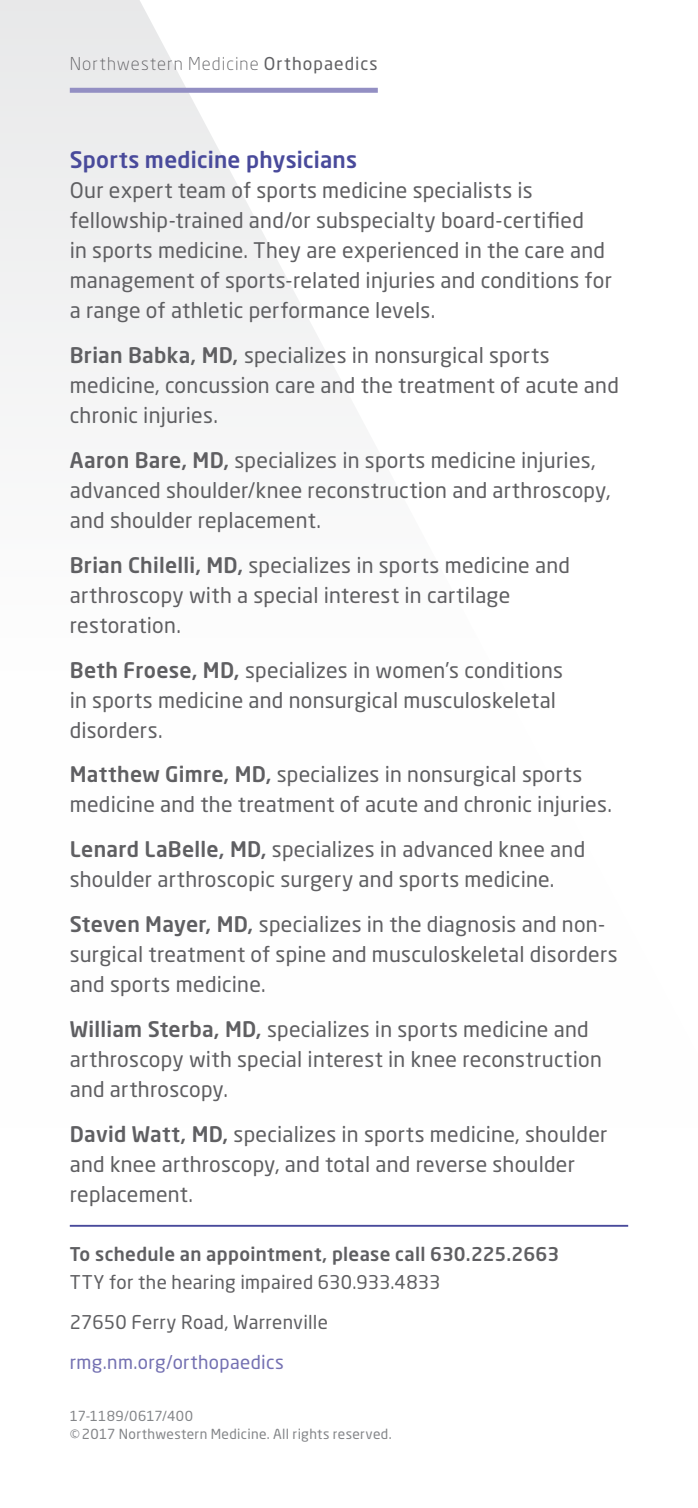
<style>
.page{position:relative;width:698px;height:1508px;background:#fff}
.page>*{position:absolute;margin:0;border:0;box-sizing:border-box;transform-origin:0 0}
.NM_-_Body_Subhead{font:500 22.5px "Neo Sans Pro";letter-spacing:.01em;color:#494a9b}
.NM_-_Body_Copy{font:21.25px/30px "Neo Sans Pro";letter-spacing:.01em;color:#5f5f62}
.NM_-_BIO_CARD_-_CTA{font:500 18.75px/28.8px "Neo Sans Pro";letter-spacing:.015em;color:#5f5f62}
.NM_-_BIO_CARD_-_Cont{font:18.75px "Neo Sans Pro";letter-spacing:.015em;color:#5f5f62}
.NM_-_BIO_CARD_-_Cont-2{font:18.75px "Neo Sans Pro";letter-spacing:.02em;color:#7471b2}
.NM_-_Service_Line{font:300 17.5px "Neo Sans Pro";letter-spacing:.06em;color:#5f5f62}
.NM_-_Signature_Copyr{font:13.75px "Neo Sans Pro";letter-spacing:.025em;color:#848689}
.s1{font-weight:400}
.s2{font-weight:500}
</style>
<div class="page">
<svg style="left:0;top:0;width:378px;height:394px;fill:#f2f3f3"></svg>
<hr style="left:70px;top:1224px;width:558px;height:2px;background:#494a9b">
<div style="left:70px;top:88px;width:308px;height:5px;background:#938fc3"></div>
<p class="NM_-_Service_Line" style="left:70px;top:53px;width:309px">Northwestern Medicine <span class="s1">Orthopaedics</span></p>
<p class="NM_-_Body_Subhead" style="left:70px;top:145px;width:289px">Sports medicine physicians</p>
<p class="NM_-_Body_Copy" style="left:70px;top:175px;width:543px">Our expert team of sports medicine specialists is fellowship-trained and/or subspecialty board-certified<br>in sports medicine. They are experienced in the care and management of sports-related injuries and conditions for a range of athletic performance levels.</p>
<p class="NM_-_Body_Copy" style="left:70px;top:340px;width:550px"><span class="s2">Brian Babka, MD,</span> specializes in nonsurgical sports medicine, concussion care and the treatment of acute and chronic injuries.</p>
<p class="NM_-_Body_Copy" style="left:70px;top:445px;width:542px"><span class="s2">Aaron Bare, MD,</span> specializes in sports medicine injuries, advanced shoulder/knee reconstruction and arthroscopy, and shoulder replacement.</p>
<p class="NM_-_Body_Copy" style="left:70px;top:549px;width:501px"><span class="s2">Brian Chilelli, MD,</span> specializes in sports medicine and arthroscopy with a special interest in cartilage restoration.</p>
<p class="NM_-_Body_Copy" style="left:70px;top:654px;width:494px"><span class="s2">Beth Froese, MD,</span> specializes in women’s conditions in sports medicine and nonsurgical musculoskeletal disorders.</p>
<p class="NM_-_Body_Copy" style="left:70px;top:759px;width:543px"><span class="s2">Matthew Gimre, MD,</span> specializes in nonsurgical sports medicine and the treatment of acute and chronic injuries.</p>
<p class="NM_-_Body_Copy" style="left:70px;top:834px;width:517px"><span class="s2">Lenard LaBelle, MD,</span> specializes in advanced knee and shoulder arthroscopic surgery and sports medicine.</p>
<p class="NM_-_Body_Copy" style="left:70px;top:909px;width:549px"><span class="s2">Steven Mayer, MD,</span> specializes in the diagnosis and non&shy;surgical treatment of spine and musculoskeletal disorders and sports medicine.</p>
<p class="NM_-_Body_Copy" style="left:70px;top:1014px;width:533px"><span class="s2">William Sterba, MD,</span> specializes in sports medicine and arthroscopy with special interest in knee reconstruction and arthroscopy.</p>
<p class="NM_-_Body_Copy" style="left:70px;top:1118px;width:539px"><span class="s2">David Watt, MD,</span> specializes in sports medicine, shoulder and knee arthroscopy, and total and reverse shoulder replacement.</p>
<p class="NM_-_BIO_CARD_-_CTA" style="left:70px;top:1238px;width:491px">To schedule an appointment, please call 630.225.2663<br><span class="s1">TTY for the hearing impaired 630.933.4833</span></p>
<p class="NM_-_BIO_CARD_-_Cont" style="left:70px;top:1310px;width:260px">27650 Ferry Road, Warrenville</p>
<p class="NM_-_BIO_CARD_-_Cont-2" style="left:70px;top:1350px;width:215px">rmg.nm.org/orthopaedics</p>
<p class="NM_-_Signature_Copyr" style="left:70px;top:1407px;width:125px">17-1189/0617/400</p>
<p class="NM_-_Signature_Copyr" style="left:70px;top:1425px;width:323px">©2017 Northwestern Medicine. All rights reserved.</p>
</div>
